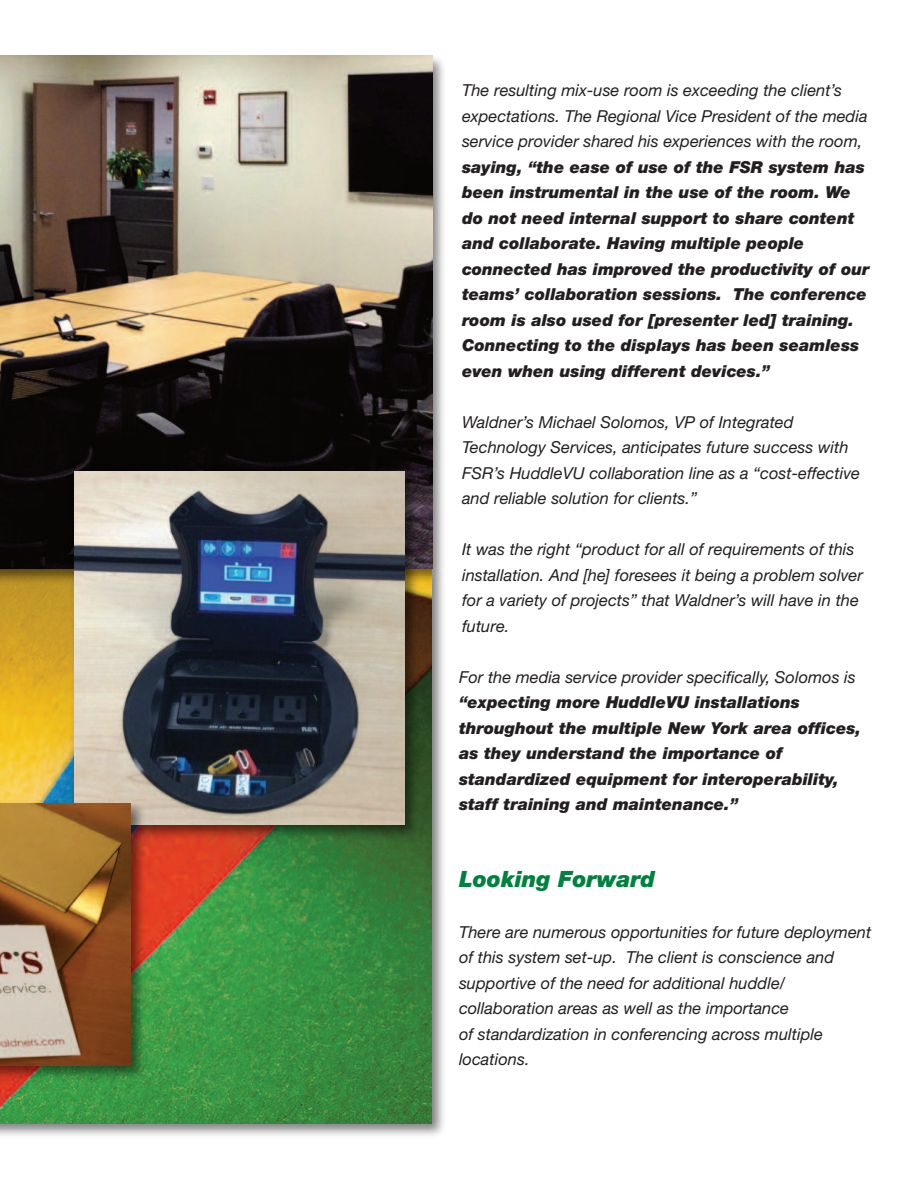
<style>
.page{position:relative;width:918px;height:1188px;background:#fff}
.page>*{position:absolute;margin:0;border:0;box-sizing:border-box;transform-origin:0 0}
.t1{font:italic 900 22.5px "Helvetica Neue LT Std";color:#00813e}
.t2{font:italic 16.5px/25.5px "Helvetica Neue LT Std";color:#231f20}
.t3{font:italic 900 16.5px/25.5px "Helvetica Neue LT Std";color:#231f20}
</style>
<div class="page">
<img style="left:0;top:589px;width:444px;height:547px">
<img style="left:0;top:589px;width:432px;height:534px">
<img style="left:0;top:55px;width:444px;height:534px">
<img style="left:0;top:56px;width:432px;height:513px">
<img style="left:67px;top:465px;width:357px;height:593px">
<img style="left:74px;top:471px;width:331px;height:354px">
<img style="left:0;top:797px;width:150px;height:289px">
<img style="left:0;top:803px;width:131px;height:263px">
<p class="t2" style="left:462px;top:79px;width:407px">The resulting mix-use room is exceeding the client’s expectations. The Regional Vice President of the media service provider shared his experiences with the room,</p>
<p class="t3" style="left:462px;top:156px;width:409px">saying, “the ease of use of the FSR system has been instrumental in the use of the room. We do not need internal support to share content and collaborate. Having multiple people connected has improved the productivity of our teams’ collaboration sessions. The conference room is also used for [presenter led] training.<br>Connecting to the displays has been seamless even when using different devices.”</p>
<p class="t2" style="left:462px;top:411px;width:400px">Waldner’s Michael Solomos, VP of Integrated Technology Services, anticipates future success with FSR’s HuddleVU collaboration line as a “cost-effective and reliable solution for clients.”</p>
<p class="t2" style="left:462px;top:538px;width:403px">It was the right “product for all of requirements of this installation. And [he] foresees it being a problem solver for a variety of projects” that Waldner’s will have in the future.</p>
<p class="t2" style="left:459px;top:666px;width:398px">For the media service provider specifically, Solomos is</p>
<p class="t3" style="left:459px;top:691px;width:404px">“expecting more HuddleVU installations throughout the multiple New York area offices, as they understand the importance of standardized equipment for interoperability, staff training and maintenance.”</p>
<h1 class="t1" style="left:459px;top:871px;width:198px">Looking Forward</h1>
<p class="t2" style="left:459px;top:921px;width:414px">There are numerous opportunities for future deployment of this system set-up. The client is conscience and supportive of the need for additional huddle/ collaboration areas as well as the importance<br>of standardization in conferencing across multiple locations.</p>
</div>
